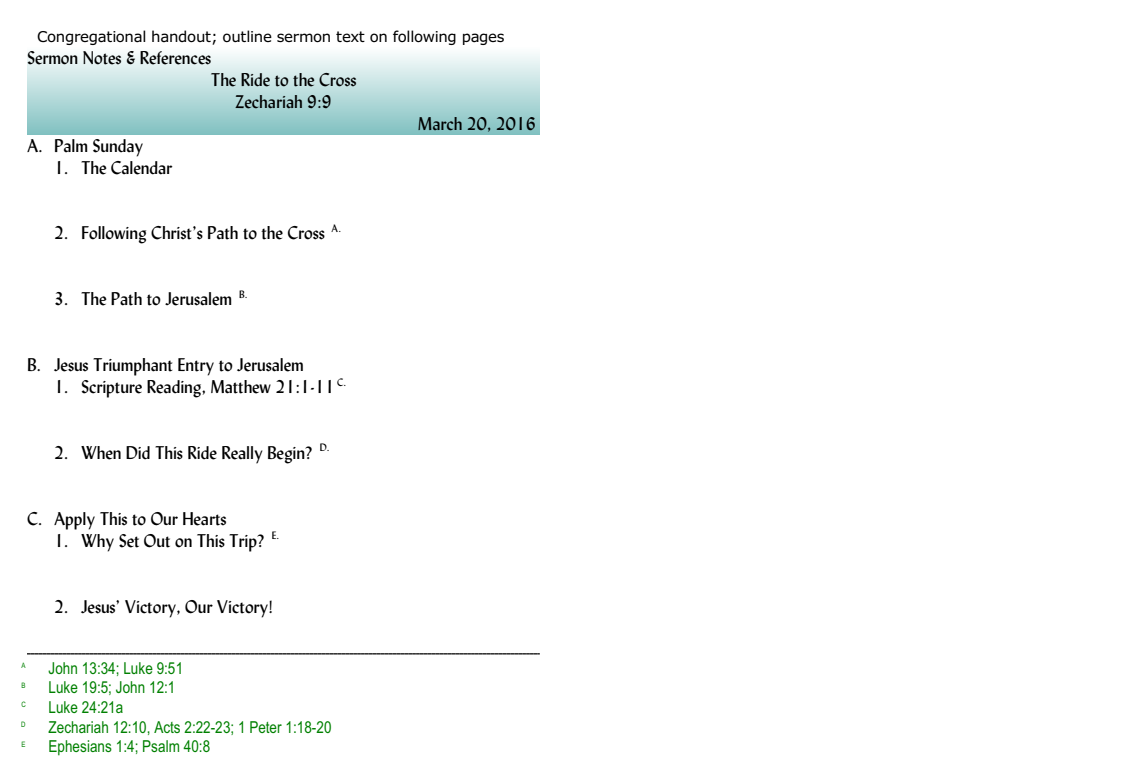
<style>
.page{position:relative;width:1134px;height:783px;background:#fff}
.page>*{position:absolute;margin:0;border:0;box-sizing:border-box;transform-origin:0 0}
.t1{font:18px "Lydian";color:#000}
.t2{font:16.5px "Arial Narrow";color:#008000}
.t3{font:15px "Verdana";letter-spacing:-.02em;color:#000}
.t4{font:7.5px "Arial Narrow";color:#008000}
</style>
<div class="page">
<svg style="left:27px;top:653px;width:513px;height:1px"></svg>
<p class="t3" style="left:37px;top:30px;width:469px">Congregational handout; outline sermon text on following pages</p>
<p class="t1" style="left:27px;top:51px;width:186px">Sermon Notes &amp; References</p>
<p class="t1" style="left:211px;top:73px;width:147px">The Ride to the Cross</p>
<p class="t1" style="left:235px;top:95px;width:98px">Zechariah 9:9</p>
<p class="t1" style="left:418px;top:117px;width:119px">March 20, 2016</p>
<p class="t1" style="left:27px;top:139px;width:118px">A. Palm Sunday</p>
<p class="t1" style="left:54px;top:161px;width:120px">1. The Calendar</p>
<p class="t1" style="left:54px;top:226px;width:289px">2. Following Christ’s Path to the Cross <sup>A.</sup></p>
<p class="t1" style="left:54px;top:292px;width:195px">3. The Path to Jerusalem <sup>B.</sup></p>
<p class="t1" style="left:27px;top:358px;width:278px">B. Jesus Triumphant Entry to Jerusalem</p>
<p class="t1" style="left:54px;top:380px;width:294px">1. Scripture Reading, Matthew 21:1-11 <sup>C.</sup></p>
<p class="t1" style="left:54px;top:446px;width:277px">2. When Did This Ride Really Begin? <sup>D.</sup></p>
<p class="t1" style="left:27px;top:512px;width:201px">C. Apply This to Our Hearts</p>
<p class="t1" style="left:54px;top:534px;width:227px">1. Why Set Out on This Trip? <sup>E.</sup></p>
<p class="t1" style="left:54px;top:600px;width:221px">2. Jesus’ Victory, Our Victory!</p>
<p class="t4" style="left:22px;top:663px;width:6px">A</p>
<p class="t2" style="left:49px;top:662px;width:136px">John 13:34; Luke 9:51</p>
<p class="t4" style="left:22px;top:682px;width:6px">B</p>
<p class="t2" style="left:49px;top:681px;width:128px">Luke 19:5; John 12:1</p>
<p class="t4" style="left:22px;top:702px;width:6px">C</p>
<p class="t2" style="left:49px;top:701px;width:76px">Luke 24:21a</p>
<p class="t4" style="left:21px;top:722px;width:6px">D</p>
<p class="t2" style="left:49px;top:721px;width:285px">Zechariah 12:10, Acts 2:22-23; 1 Peter 1:18-20</p>
<p class="t4" style="left:22px;top:741px;width:6px">E</p>
<p class="t2" style="left:49px;top:740px;width:163px">Ephesians 1:4; Psalm 40:8</p>
</div>
